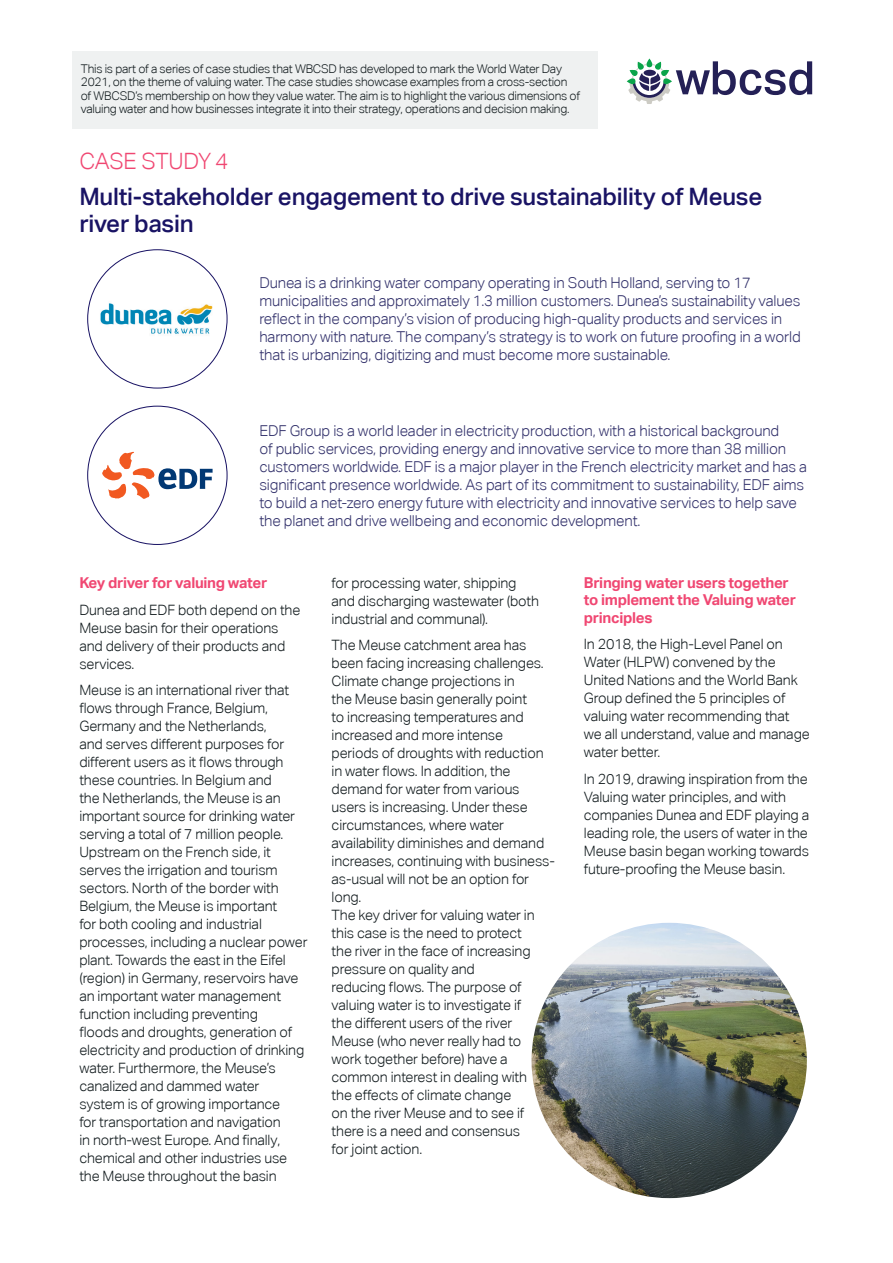
<style>
.page{position:relative;width:893px;height:1263px;background:#fff}
.page>*{position:absolute;margin:0;border:0;box-sizing:border-box;transform-origin:0 0}
.t1{font:500 24px/27px "Aktiv Grotesk";letter-spacing:-.01em;color:#191364}
.t2{font:300 22.5px "Aktiv Grotesk";letter-spacing:-.01em;color:#f04772}
.t3{font:300 15px/18px "Aktiv Grotesk";letter-spacing:-.01em;color:#32316b}
.t4{font:700 15px/16.5px "Aktiv Grotesk";letter-spacing:-.02em;color:#f04772}
.t5{font:300 14.25px/18px "Aktiv Grotesk";letter-spacing:-.01em;color:#10191c}
.t6{font:300 12px/13.5px "Aktiv Grotesk";letter-spacing:-.02em;color:#10191c}
</style>
<div class="page">
<svg style="left:627px;top:58px;width:185px;height:46px"></svg>
<div style="left:72px;top:51px;width:526px;height:78px;background:#eff1f1"></div>
<svg style="left:102px;top:452px;width:111px;height:47px"></svg>
<img style="left:531px;top:923px;width:276px;height:275px;border-radius:138px">
<img style="left:100px;top:303px;width:113px;height:31px">
<p class="t6" style="left:81px;top:62px;width:501px">This is part of a series of case studies that WBCSD has developed to mark the World Water Day 2021, on the theme of valuing water. The case studies showcase examples from a cross-section of WBCSD’s membership on how they value water. The aim is to highlight the various dimensions of valuing water and how businesses integrate it into their strategy, operations and decision making.</p>
<p class="t2" style="left:79px;top:148px;width:151px">CASE STUDY 4</p>
<p class="t1" style="left:79px;top:183px;width:684px">Multi-stakeholder engagement to drive sustainability of Meuse river basin</p>
<p class="t3" style="left:259px;top:274px;width:543px">Dunea is a drinking water company operating in South Holland, serving to 17 municipalities and approximately 1.3 million customers. Dunea’s sustainability values reflect in the company’s vision of producing high-quality products and services in harmony with nature. The company’s strategy is to work on future proofing in a world that is urbanizing, digitizing and must become more sustainable.</p>
<p class="t3" style="left:259px;top:421px;width:549px">EDF Group is a world leader in electricity production, with a historical background<br>of public services, providing energy and innovative service to more than 38 million customers worldwide. EDF is a major player in the French electricity market and has a significant presence worldwide. As part of its commitment to sustainability, EDF aims to build a net-zero energy future with electricity and innovative services to help save the planet and drive wellbeing and economic development.</p>
<p class="t4" style="left:79px;top:575px;width:189px">Key driver for valuing water</p>
<p class="t5" style="left:79px;top:600px;width:223px">Dunea and EDF both depend on the<br>Meuse basin for their operations and delivery of their products and services.</p>
<p class="t5" style="left:79px;top:681px;width:230px">Meuse is an international river that flows through France, Belgium, Germany and the Netherlands,<br>and serves different purposes for different users as it flows through these countries. In Belgium and<br>the Netherlands, the Meuse is an important source for drinking water serving a total of 7 million people.<br>Upstream on the French side, it serves the irrigation and tourism sectors. North of the border with Belgium, the Meuse is important<br>for both cooling and industrial processes, including a nuclear power plant. Towards the east in the Eifel (region) in Germany, reservoirs have an important water management function including preventing<br>floods and droughts, generation of electricity and production of drinking water. Furthermore, the Meuse’s canalized and dammed water system is of growing importance<br>for transportation and navigation<br>in north-west Europe. And finally, chemical and other industries use the Meuse throughout the basin</p>
<p class="t5" style="left:332px;top:573px;width:209px">for processing water, shipping and discharging wastewater (both industrial and communal).</p>
<p class="t5" style="left:332px;top:636px;width:225px">The Meuse catchment area has been facing increasing challenges.<br>Climate change projections in<br>the Meuse basin generally point<br>to increasing temperatures and increased and more intense<br>periods of droughts with reduction in water flows. In addition, the demand for water from various users is increasing. Under these circumstances, where water availability diminishes and demand increases, continuing with business&shy;as-usual will not be an option for long.</p>
<p class="t5" style="left:332px;top:906px;width:204px">The key driver for valuing water in this case is the need to protect the river in the face of increasing pressure on quality and<br>reducing flows. The purpose of valuing water is to investigate if the different users of the river<br>Meuse (who never really had to work together before) have a common interest in dealing with the effects of climate change<br>on the river Meuse and to see if there is a need and consensus for joint action.</p>
<p class="t4" style="left:584px;top:575px;width:214px">Bringing water users together to implement the Valuing water</p>
<p class="t4" style="left:584px;top:609px;width:70px">principles</p>
<p class="t5" style="left:584px;top:635px;width:227px">In 2018, the High-Level Panel on<br>Water (HLPW) convened by the<br>United Nations and the World Bank<br>Group defined the 5 principles of valuing water recommending that we all understand, value and manage water better.</p>
<p class="t5" style="left:584px;top:769px;width:227px">In 2019, drawing inspiration from the Valuing water principles, and with companies Dunea and EDF playing a leading role, the users of water in the Meuse basin began working towards future-proofing the Meuse basin.</p>
</div>
